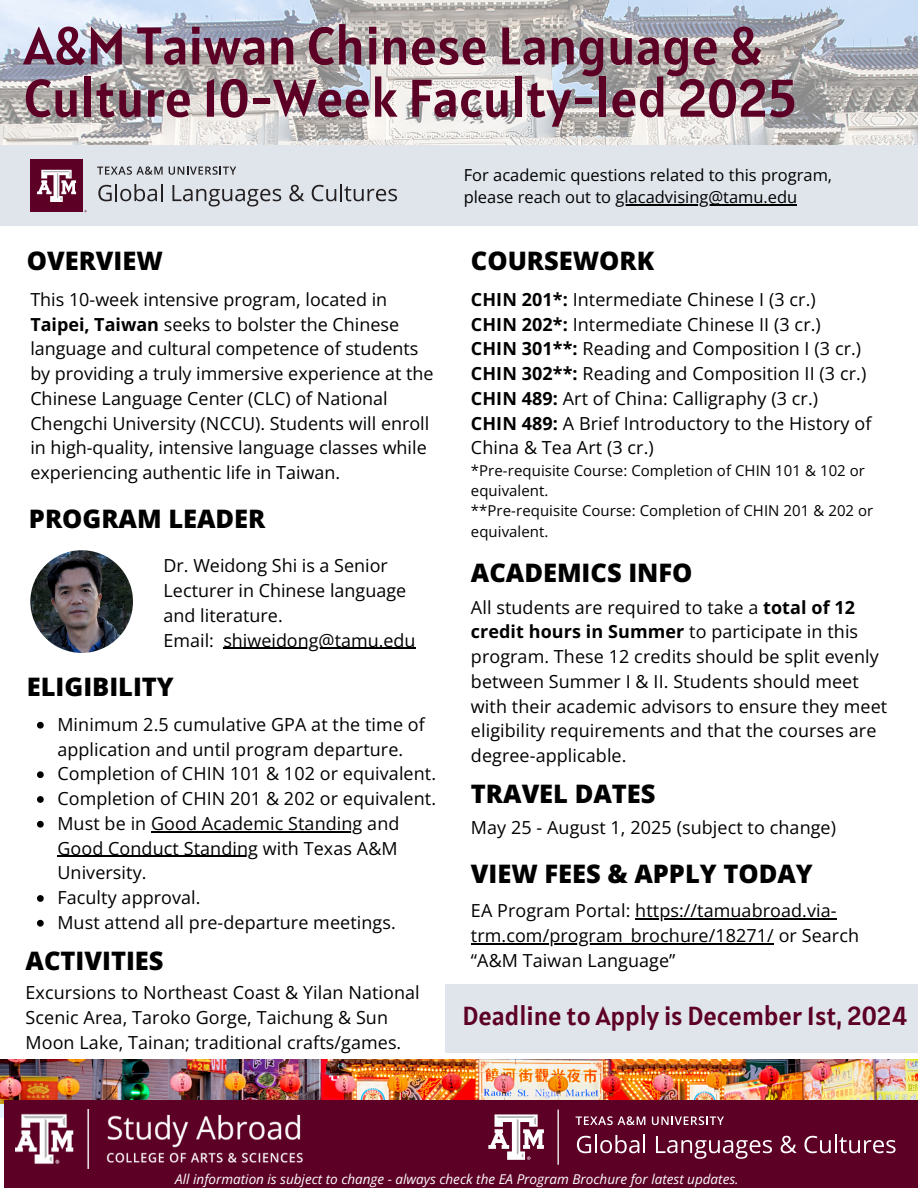
<style>
.page{position:relative;width:918px;height:1188px;background:#fff}
.page>*{position:absolute;margin:0;border:0;box-sizing:border-box;transform-origin:0 0}
.t1{font:52.95px/52.2px "Alatsi";color:#5d0025}
.t2{font:25.95px "Alatsi";color:#5d0025}
.t3{font:800 25.5px "Open Sans";color:#000}
.t4{font:18px/24.8px "Open Sans";letter-spacing:.005em;color:#000}
.t5{font:16.5px/22.5px "Open Sans";color:#000}
.t6{font:15px/20.2px "Open Sans";letter-spacing:.005em;color:#000}
.t7{font:italic 13.5px "Open Sans";color:#fff}
.s1{font-weight:700}
</style>
<div class="page">
<img style="left:0;top:0;width:918px;height:145px">
<div style="left:445px;top:984px;width:472px;height:69px;background:#dfe5eb"></div>
<img style="left:30px;top:550px;width:103px;height:103px;border-radius:50%">
<svg style="left:37px;top:722px;width:7px;height:7px"></svg>
<svg style="left:37px;top:771px;width:7px;height:7px"></svg>
<svg style="left:37px;top:796px;width:7px;height:7px"></svg>
<svg style="left:37px;top:821px;width:7px;height:7px"></svg>
<hr style="left:151px;top:831px;width:212px;height:1px;background:#000">
<hr style="left:57px;top:856px;width:201px;height:1px;background:#000">
<svg style="left:37px;top:895px;width:7px;height:7px"></svg>
<svg style="left:37px;top:920px;width:7px;height:7px"></svg>
<hr style="left:635px;top:918px;width:202px;height:2px;background:#000">
<hr style="left:471px;top:943px;width:303px;height:1px;background:#000">
<div style="left:0;top:145px;width:918px;height:81px;background:#dfe5eb"></div>
<div style="left:30px;top:159px;width:53px;height:53px;background:#5d0025"></div>
<svg style="left:37px;top:170px;width:39px;height:32px"></svg>
<svg style="left:97px;top:166px;width:66px;height:9px"></svg>
<svg style="left:169px;top:166px;width:67px;height:9px"></svg>
<svg style="left:98px;top:184px;width:65px;height:17px"></svg>
<svg style="left:172px;top:185px;width:109px;height:22px"></svg>
<svg style="left:289px;top:185px;width:15px;height:16px"></svg>
<svg style="left:312px;top:184px;width:85px;height:17px"></svg>
<hr style="left:616px;top:204px;width:181px;height:1px;background:#000">
<hr style="left:223px;top:648px;width:193px;height:1px;background:#000">
<img style="left:0;top:1059px;width:918px;height:45px">
<div style="left:5px;top:1101px;width:913px;height:87px;background:#5d0025"></div>
<img style="left:15px;top:1110px;width:288px;height:58px">
<hr style="left:558px;top:1110px;width:1px;height:55px;background:#fff">
<svg style="left:488px;top:1114px;width:56px;height:46px"></svg>
<svg style="left:576px;top:1116px;width:69px;height:9px"></svg>
<svg style="left:652px;top:1116px;width:72px;height:9px"></svg>
<svg style="left:577px;top:1135px;width:68px;height:18px"></svg>
<svg style="left:656px;top:1136px;width:116px;height:23px"></svg>
<svg style="left:781px;top:1136px;width:16px;height:17px"></svg>
<svg style="left:804px;top:1135px;width:92px;height:18px"></svg>
<h1 class="t1" style="left:24px;top:19px;width:774px">A&amp;M Taiwan Chinese Language &amp;<br>Culture 10-Week Faculty-led 2025</h1>
<h4 class="t3" style="left:27px;top:243px;width:138px">OVERVIEW</h4>
<p class="t4" style="left:30px;top:287px;width:405px">This 10-week intensive program, located in <span class="s1">Taipei, Taiwan</span> seeks to bolster the Chinese language and cultural competence of students by providing a truly immersive experience at the Chinese Language Center (CLC) of National Chengchi University (NCCU). Students will enroll in high-quality, intensive language classes while experiencing authentic life in Taiwan.</p>
<h2 class="t3" style="left:29px;top:501px;width:238px">PROGRAM LEADER</h2>
<p class="t4" style="left:164px;top:553px;width:244px">Dr. Weidong Shi is a Senior<br>Lecturer in Chinese language and literature.<br>Email:</p>
<p class="t4" style="left:223px;top:627px;width:194px">shiweidong@tamu.edu</p>
<p class="t3" style="left:27px;top:669px;width:148px">ELIGIBILITY</p>
<p class="t4" style="left:57px;top:711px;width:369px">Minimum 2.5 cumulative GPA at the time of application and until program departure.</p>
<p class="t4" style="left:57px;top:761px;width:380px">Completion of CHIN 101 &amp; 102 or equivalent.</p>
<p class="t4" style="left:57px;top:786px;width:380px">Completion of CHIN 201 &amp; 202 or equivalent.</p>
<h4 class="t4" style="left:57px;top:810px;width:344px">Must be in Good Academic Standing and</h4>
<p class="t4" style="left:57px;top:835px;width:342px">Good Conduct Standing with Texas A&amp;M<br>University.<br>Faculty approval.<br>Must attend all pre-departure meetings.</p>
<h2 class="t3" style="left:26px;top:943px;width:139px">ACTIVITIES</h2>
<h2 class="t4" style="left:26px;top:980px;width:396px">Excursions to Northeast Coast &amp; Yilan National<br>Scenic Area, Taroko Gorge, Taichung &amp; Sun<br>Moon Lake, Tainan; traditional crafts/games.</h2>
<h4 class="t5" style="left:464px;top:163px;width:370px">For academic questions related to this program, please reach out to glacadvising@tamu.edu</h4>
<h2 class="t3" style="left:471px;top:243px;width:185px">COURSEWORK</h2>
<h4 class="t4" style="left:471px;top:287px;width:346px"><span class="s1">CHIN 201*:</span> Intermediate Chinese I (3 cr.)</h4>
<h2 class="t4" style="left:471px;top:311px;width:351px"><span class="s1">CHIN 202*:</span> Intermediate Chinese II (3 cr.)</h2>
<p class="t4" style="left:471px;top:336px;width:392px"><span class="s1">CHIN 301**:</span> Reading and Composition I (3 cr.)</p>
<p class="t4" style="left:471px;top:361px;width:397px"><span class="s1">CHIN 302**:</span> Reading and Composition II (3 cr.)</p>
<p class="t4" style="left:471px;top:386px;width:349px"><span class="s1">CHIN 489:</span> Art of China: Calligraphy (3 cr.)</p>
<p class="t4" style="left:471px;top:410px;width:402px"><span class="s1">CHIN 489:</span> A Brief Introductory to the History of<br>China &amp; Tea Art (3 cr.)</p>
<p class="t6" style="left:471px;top:460px;width:396px">*Pre-requisite Course: Completion of CHIN 101 &amp; 102 or equivalent.</p>
<p class="t6" style="left:471px;top:500px;width:404px">**Pre-requisite Course: Completion of CHIN 201 &amp; 202 or equivalent.</p>
<p class="t3" style="left:471px;top:555px;width:223px">ACADEMICS INFO</p>
<p class="t4" style="left:471px;top:594px;width:418px">All students are required to take a <span class="s1">total of 12 credit hours in Summer</span> to participate in this program. These 12 credits should be split evenly between Summer I &amp; II. Students should meet with their academic advisors to ensure they meet eligibility requirements and that the courses are degree-applicable.</p>
<p class="t3" style="left:471px;top:775px;width:186px">TRAVEL DATES</p>
<p class="t4" style="left:471px;top:815px;width:367px">May 25 - August 1, 2025 (subject to change)</p>
<h4 class="t3" style="left:471px;top:856px;width:343px">VIEW FEES &amp; APPLY TODAY</h4>
<h2 class="t4" style="left:471px;top:898px;width:367px">EA Program Portal: https://tamuabroad.via-</h2>
<h2 class="t4" style="left:471px;top:923px;width:390px">trm.com/program_brochure/18271/ or Search “A&amp;M Taiwan Language”</h2>
<h4 class="t2" style="left:463px;top:999px;width:446px">Deadline to Apply is December 1st, 2024</h4>
<p class="t7" style="left:175px;top:1169px;width:565px">All information is subject to change - always check the EA Program Brochure for latest updates.</p>
</div>
